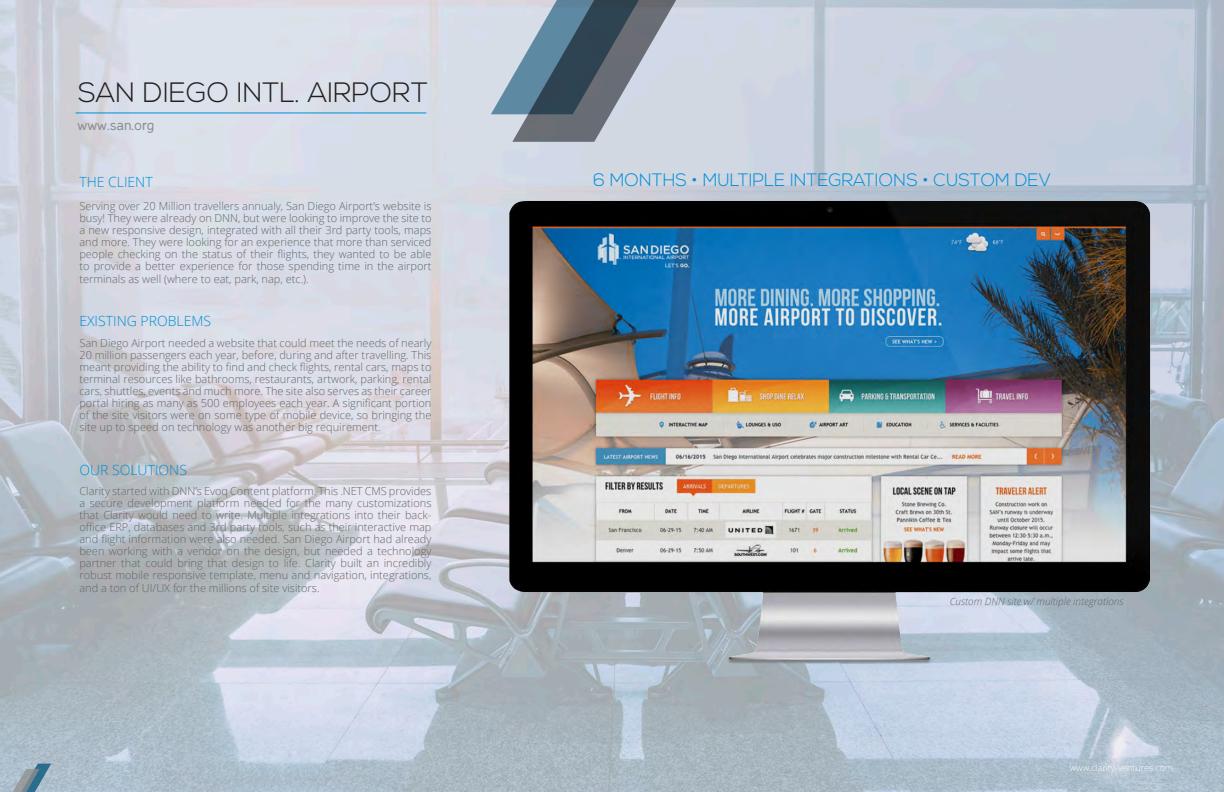
<style>
.page{position:relative;width:1224px;height:792px;background:#fff}
.page>*{position:absolute;margin:0;border:0;box-sizing:border-box;transform-origin:0 0}
.Header_H3{font:300 28px "Nexa";color:#231f20}
.Header_H3-2{font:300 18px "Nexa";color:#008fd5}
.t1{font:300 14px "Open Sans";color:#008fd5}
.Footnotes_Biege{font:14px "Casper";color:#909090}
.t2{font:300 11px/12px "Open Sans";color:#666;text-align:justify}
.Footnotes_Biege-2{font:italic 300 10px "Open Sans";color:#666}
.t3{font:300 9px "Open Sans";color:#fff}
</style>
<div class="page">
<img style="left:0;top:0;width:1224px;height:792px">
<img style="left:507px;top:199px;width:644px;height:473px">
<hr style="left:76px;top:112px;width:350px;height:1px;background:#008fd5">
<svg style="left:491px;top:0;width:228px;height:142px"></svg>
<svg style="left:9px;top:764px;width:42px;height:28px"></svg>
<p class="Header_H3" style="left:78px;top:76px;width:352px">SAN DIEGO INTL. AIRPORT</p>
<p class="Footnotes_Biege" style="left:78px;top:118px;width:78px">www.san.org</p>
<p class="t1" style="left:79px;top:172px;width:75px">THE CLIENT</p>
<p class="t2" style="left:79px;top:200px;width:354px">Serving over 20 Million travellers annualy, San Diego Airport’s website is busy! They were already on DNN, but were looking to improve the site to a new responsive design, integrated with all their 3rd party tools, maps and more. They were looking for an experience that more than serviced people checking on the status of their flights, they wanted to be able to provide a better experience for those spending time in the airport</p>
<p class="t2" style="left:79px;top:273px;width:231px">terminals as well (where to eat, park, nap, etc.).</p>
<p class="t1" style="left:79px;top:312px;width:133px">EXISTING PROBLEMS</p>
<p class="t2" style="left:79px;top:337px;width:354px">San Diego Airport needed a website that could meet the needs of nearly 20 million passengers each year, before, during and after travelling. This meant providing the ability to find and check flights, rental cars, maps to terminal resources like bathrooms, restaurants, artwork, parking, rental cars, shuttles, events and much more. The site also serves as their career portal hiring as many as 500 employees each year. A significant portion of the site visitors were on some type of mobile device, so bringing the site up to speed on technology was another big requirement.</p>
<p class="t1" style="left:79px;top:460px;width:109px">OUR SOLUTIONS</p>
<p class="t2" style="left:79px;top:485px;width:354px">Clarity started with DNN’s Evoq Content platform. This .NET CMS provides a secure development platform needed for the many customizations that Clarity would need to write. Multiple integrations into their back&shy;office ERP, databases and 3rd party tools, such as their interactive map and flight information were also needed. San Diego Airport had already been working with a vendor on the design, but needed a technology partner that could bring that design to life. Clarity built an incredibly robust mobile responsive template, menu and navigation, integrations,</p>
<p class="t2" style="left:79px;top:582px;width:242px">and a ton of UI/UX for the millions of site visitors.</p>
<p class="Header_H3-2" style="left:593px;top:170px;width:459px">6 MONTHS • MULTIPLE INTEGRATIONS • CUSTOM DEV</p>
<p class="Footnotes_Biege-2" style="left:950px;top:595px;width:175px">Custom DNN site w/ multiple integrations</p>
<p class="t3" style="left:1070px;top:761px;width:105px">www.clarity-ventures.com</p>
</div>
